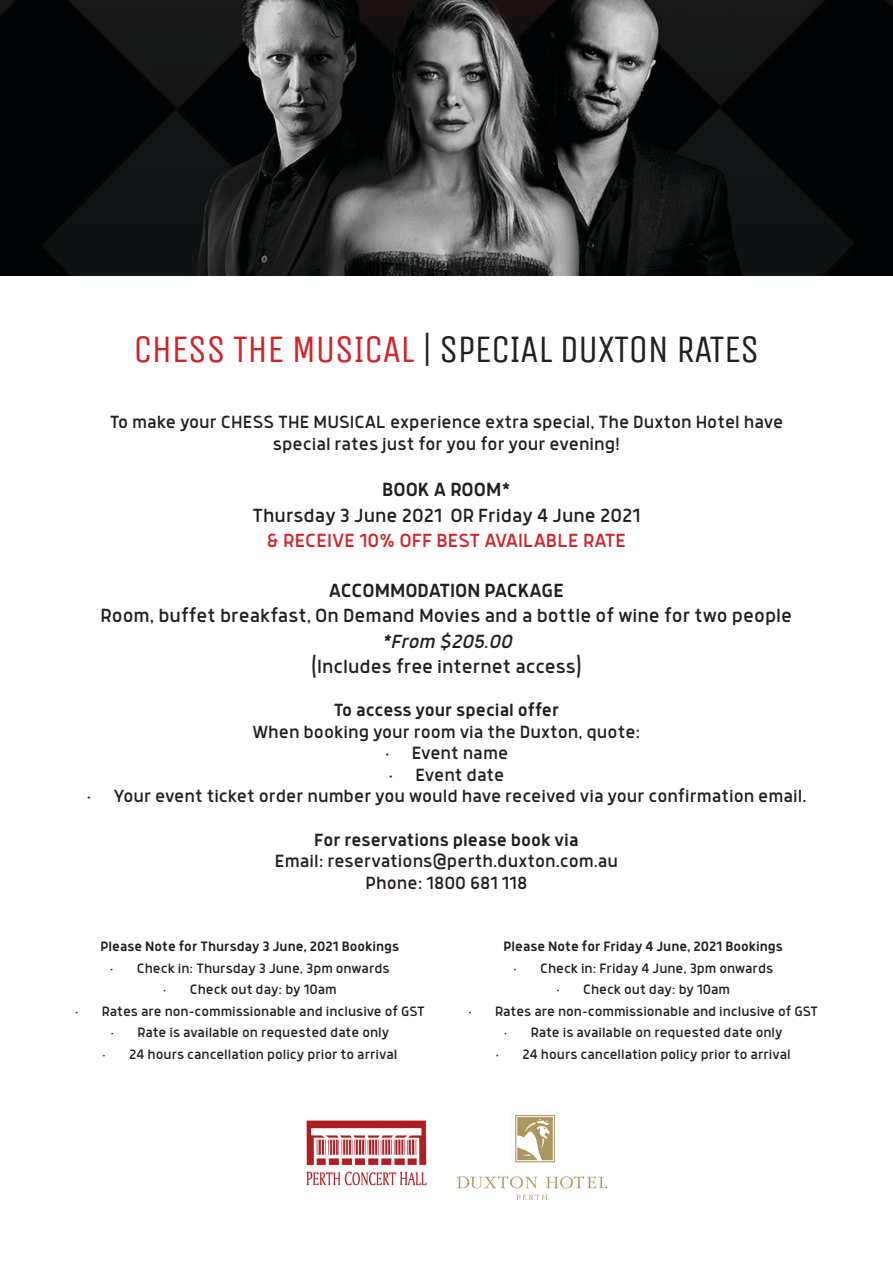
<style>
.page{position:relative;width:893px;height:1263px;background:#fff}
.page>*{position:absolute;margin:0;border:0;box-sizing:border-box;transform-origin:0 0}
.t1{font:39px "Unica One";letter-spacing:-.025em;color:#231f20}
.t2{font:21px/25.2px "Anteb Alt";color:#231f20;text-align:center}
.t3{font:21px "Anteb Alt";color:#d2232a}
.t4{font:500 21px "Anteb Alt";color:#231f20}
.t5{font:19.5px/21.6px "Anteb Alt";color:#231f20;text-align:center}
.t6{font:500 19.5px "Anteb Alt";color:#231f20}
.t7{font:15px "Anteb Alt";color:#231f20}
.t8{font:500 15px "Anteb Alt";color:#231f20}
.s1{color:#d2232a}
.s2{font-style:italic}
</style>
<div class="page">
<img style="left:0;top:0;width:893px;height:275px">
<img style="left:306px;top:1120px;width:121px;height:66px">
<img style="left:457px;top:1114px;width:150px;height:85px">
<p class="t1" style="left:133px;top:326px;width:627px"><span class="s1">CHESS THE MUSICAL</span> | SPECIAL DUXTON RATES</p>
<p class="t5" style="left:110px;top:410px;width:675px">To make your CHESS THE MUSICAL experience extra special, The Duxton Hotel have special rates just for you for your evening!</p>
<p class="t4" style="left:382px;top:477px;width:130px">BOOK A ROOM*</p>
<p class="t2" style="left:252px;top:502px;width:389px">Thursday 3 June 2021 OR Friday 4 June 2021</p>
<p class="t3" style="left:267px;top:527px;width:361px">&amp; RECEIVE 10% OFF BEST AVAILABLE RATE</p>
<p class="t4" style="left:329px;top:577px;width:237px">ACCOMMODATION PACKAGE</p>
<p class="t2" style="left:101px;top:602px;width:693px">Room, buffet breakfast, On Demand Movies and a bottle of wine for two people <span class="s2">*From $205.00</span></p>
<p class="t2" style="left:311px;top:653px;width:272px">(Includes free internet access)</p>
<p class="t6" style="left:334px;top:698px;width:227px">To access your special offer</p>
<p class="t5" style="left:252px;top:720px;width:390px">When booking your room via the Duxton, quote:</p>
<p class="t5" style="left:385px;top:742px;width:125px">• Event name</p>
<p class="t5" style="left:388px;top:763px;width:117px">• Event date</p>
<p class="t5" style="left:86px;top:785px;width:721px">• Your event ticket order number you would have received via your confirmation email.</p>
<p class="t6" style="left:314px;top:827px;width:266px">For reservations please book via</p>
<p class="t5" style="left:275px;top:850px;width:345px">Email: reservations@perth.duxton.com.au</p>
<p class="t5" style="left:366px;top:871px;width:163px">Phone: 1800 681 118</p>
<p class="t8" style="left:100px;top:937px;width:300px">Please Note for Thursday 3 June, 2021 Bookings</p>
<p class="t7" style="left:110px;top:959px;width:281px">• Check in: Thursday 3 June, 3pm onwards</p>
<p class="t7" style="left:163px;top:980px;width:175px">• Check out day: by 10am</p>
<p class="t7" style="left:75px;top:1002px;width:352px">• Rates are non-commissionable and inclusive of GST</p>
<p class="t7" style="left:110px;top:1024px;width:280px">• Rate is available on requested date only</p>
<p class="t7" style="left:102px;top:1045px;width:297px">• 24 hours cancellation policy prior to arrival</p>
<p class="t8" style="left:503px;top:937px;width:281px">Please Note for Friday 4 June, 2021 Bookings</p>
<p class="t7" style="left:513px;top:959px;width:262px">• Check in: Friday 4 June, 3pm onwards</p>
<p class="t7" style="left:556px;top:980px;width:175px">• Check out day: by 10am</p>
<p class="t7" style="left:468px;top:1002px;width:352px">• Rates are non-commissionable and inclusive of GST</p>
<p class="t7" style="left:504px;top:1024px;width:280px">• Rate is available on requested date only</p>
<p class="t7" style="left:496px;top:1045px;width:297px">• 24 hours cancellation policy prior to arrival</p>
</div>
